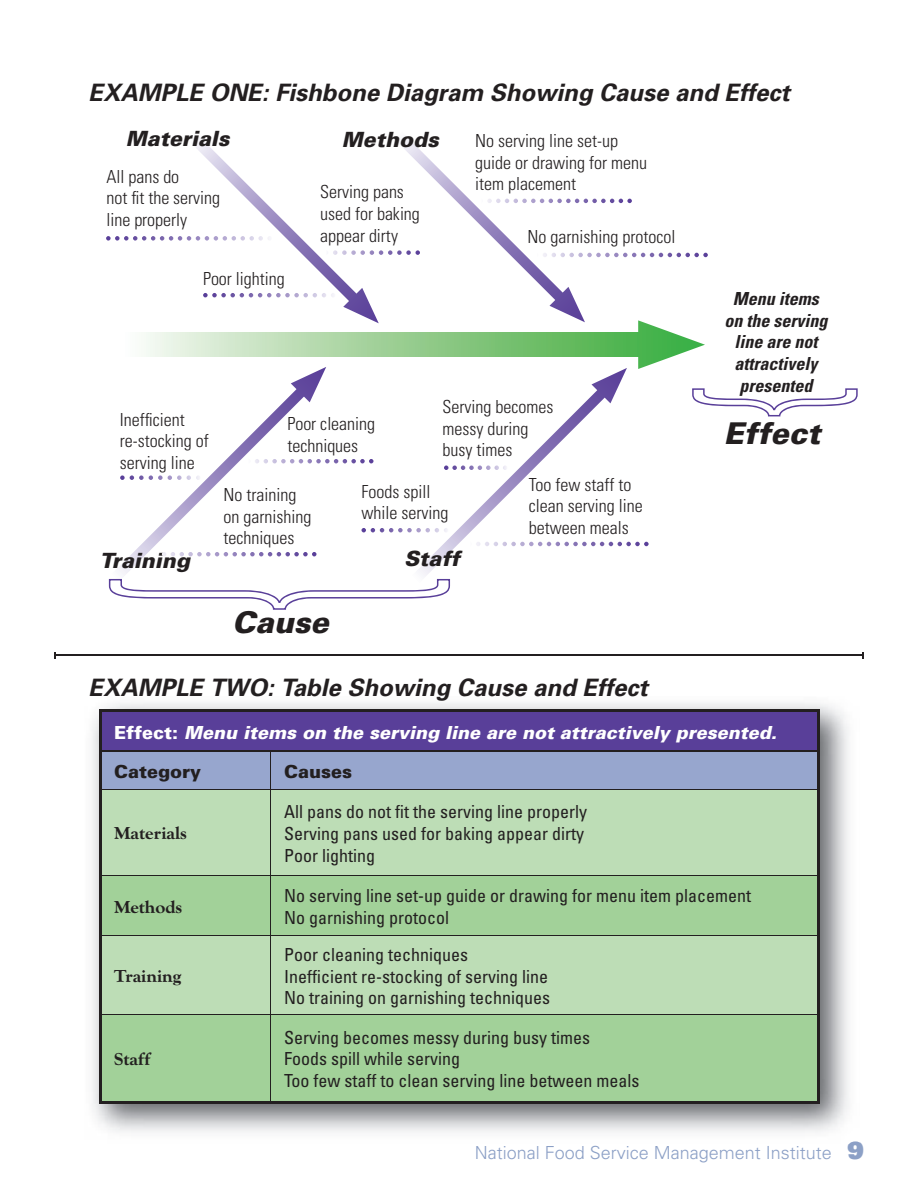
<style>
.page{position:relative;width:918px;height:1188px;background:#fff}
.page>*{position:absolute;margin:0;border:0;box-sizing:border-box;transform-origin:0 0}
.t1{font:italic 900 30px "Univers";color:#231f20}
.t2{font:italic 700 24px "Univers";color:#231f20}
.t3{font:italic 900 21px "Univers";color:#231f20}
.t4{font:condensed 18px/21.6px "Univers";color:#231f20}
.t5{font:300 condensed 18px/21.6px "Univers";color:#231f20}
.t6{font:italic 900 18px/39px "Univers";color:#fff}
.t7{font:italic 700 condensed 18px/21.6px "Univers";color:#231f20;text-align:center}
.t8{font:300 18px "Univers";color:#8ca0c6}
.t9{font:700 18px "Goudy Old Sty T Extr";color:#231f20}
.t10{font:900 18px "Univers";color:#231f20}
.s1{font-style:normal}
.s2{font-style:normal;color:#231f20}
.s3{font-weight:900;font-size:24px}
</style>
<div class="page">
<img style="left:92px;top:702px;width:757px;height:430px">
<svg style="left:850px;top:1141px;width:10px;height:2px"></svg>
<div style="left:101px;top:711px;width:718px;height:41px;background:#593f99"></div>
<div style="left:102px;top:752px;width:715px;height:37px;background:#97a6ce"></div>
<div style="left:102px;top:790px;width:715px;height:86px;background:#bdddb6"></div>
<svg style="left:102px;top:877px;width:715px;height:224px;background:#abd5a3"></svg>
<hr style="left:99px;top:710px;width:172px;height:2px;background:#231f20">
<hr style="left:99px;top:712px;width:3px;height:40px;background:#231f20">
<hr style="left:271px;top:710px;width:549px;height:2px;background:#231f20">
<hr style="left:817px;top:712px;width:3px;height:40px;background:#231f20">
<hr style="left:99px;top:752px;width:3px;height:37px;background:#231f20">
<hr style="left:817px;top:752px;width:3px;height:37px;background:#231f20">
<hr style="left:99px;top:789px;width:3px;height:87px;background:#231f20">
<hr style="left:817px;top:789px;width:3px;height:87px;background:#231f20">
<hr style="left:99px;top:876px;width:3px;height:60px;background:#231f20">
<hr style="left:817px;top:876px;width:3px;height:60px;background:#231f20">
<hr style="left:99px;top:936px;width:3px;height:79px;background:#231f20">
<hr style="left:817px;top:936px;width:3px;height:79px;background:#231f20">
<hr style="left:99px;top:1015px;width:3px;height:86px;background:#231f20">
<hr style="left:817px;top:1015px;width:3px;height:86px;background:#231f20">
<hr style="left:99px;top:1101px;width:172px;height:3px;background:#231f20">
<hr style="left:271px;top:1101px;width:549px;height:3px;background:#231f20">
<hr style="left:102px;top:751px;width:169px;height:1px;background:#231f20">
<hr style="left:271px;top:751px;width:546px;height:1px;background:#231f20">
<hr style="left:270px;top:752px;width:1px;height:37px;background:#231f20">
<hr style="left:102px;top:789px;width:169px;height:1px;background:#231f20">
<hr style="left:271px;top:789px;width:546px;height:1px;background:#231f20">
<hr style="left:270px;top:790px;width:1px;height:86px;background:#231f20">
<hr style="left:102px;top:876px;width:169px;height:1px;background:#231f20">
<hr style="left:271px;top:876px;width:546px;height:1px;background:#231f20">
<hr style="left:270px;top:876px;width:1px;height:59px;background:#231f20">
<hr style="left:102px;top:935px;width:169px;height:1px;background:#231f20">
<hr style="left:271px;top:935px;width:546px;height:1px;background:#231f20">
<hr style="left:270px;top:936px;width:1px;height:78px;background:#231f20">
<hr style="left:102px;top:1014px;width:169px;height:1px;background:#231f20">
<hr style="left:271px;top:1014px;width:546px;height:1px;background:#231f20">
<hr style="left:270px;top:1015px;width:1px;height:86px;background:#231f20">
<hr style="left:55px;top:655px;width:808px;height:1px;background:#231f20">
<svg style="left:54px;top:652px;width:2px;height:7px"></svg>
<svg style="left:862px;top:652px;width:2px;height:7px"></svg>
<svg style="left:106px;top:137px;width:752px;height:473px"></svg>
<h2 class="t2" style="left:88px;top:77px;width:703px">EXAMPLE ONE: Fishbone Diagram Showing Cause and Effect</h2>
<p class="t3" style="left:126px;top:126px;width:105px">Materials</p>
<p class="t3" style="left:342px;top:127px;width:98px">Methods</p>
<p class="t5" style="left:106px;top:165px;width:115px">All pans do<br>not fit the serving line properly</p>
<p class="t5" style="left:203px;top:268px;width:83px">Poor lighting</p>
<p class="t5" style="left:320px;top:181px;width:101px">Serving pans used for baking appear dirty</p>
<p class="t5" style="left:475px;top:130px;width:173px">No serving line set-up guide or drawing for menu item placement</p>
<p class="t5" style="left:528px;top:225px;width:149px">No garnishing protocol</p>
<p class="t5" style="left:120px;top:408px;width:90px">Inefficient re-stocking of serving line</p>
<p class="t5" style="left:442px;top:396px;width:112px">Serving becomes messy during busy times</p>
<p class="t5" style="left:361px;top:480px;width:88px">Foods spill while serving</p>
<p class="t5" style="left:529px;top:473px;width:115px">Too few staff to clean serving line between meals</p>
<p class="t5" style="left:287px;top:413px;width:89px">Poor cleaning techniques</p>
<p class="t5" style="left:224px;top:484px;width:89px">No training on garnishing techniques</p>
<p class="t3" style="left:100px;top:548px;width:92px">Training</p>
<p class="t3" style="left:404px;top:546px;width:57px">Staff</p>
<h1 class="t1" style="left:232px;top:604px;width:98px">Cause</h1>
<h2 class="t2" style="left:88px;top:672px;width:561px">EXAMPLE TWO: Table Showing Cause and Effect</h2>
<p class="t7" style="left:724px;top:288px;width:104px">Menu items on the serving line are not attractively presented</p>
<h1 class="t1" style="left:724px;top:414px;width:98px">Effect</h1>
<p class="t6" style="left:114px;top:712px;width:664px"><span class="s1">Effect:</span> Menu items on the serving line are not attractively presented.<br><span class="s2">Category</span></p>
<p class="t10" style="left:284px;top:760px;width:70px">Causes</p>
<p class="t9" style="left:114px;top:823px;width:74px">Materials</p>
<p class="t4" style="left:284px;top:801px;width:304px">All pans do not fit the serving line properly<br>Serving pans used for baking appear dirty<br>Poor lighting</p>
<p class="t9" style="left:114px;top:897px;width:70px">Methods</p>
<p class="t4" style="left:284px;top:885px;width:468px">No serving line set-up guide or drawing for menu item placement<br>No garnishing protocol</p>
<p class="t9" style="left:114px;top:966px;width:69px">Training</p>
<p class="t9" style="left:114px;top:1049px;width:38px">Staff</p>
<p class="t4" style="left:284px;top:943px;width:267px">Poor cleaning techniques<br>Inefficient re-stocking of serving line<br>No training on garnishing techniques</p>
<p class="t4" style="left:284px;top:1026px;width:357px">Serving becomes messy during busy times<br>Foods spill while serving<br>Too few staff to clean serving line between meals</p>
<p class="t8" style="left:475px;top:1142px;width:391px">National Food Service Management Institute <span class="s3">9</span></p>
</div>
